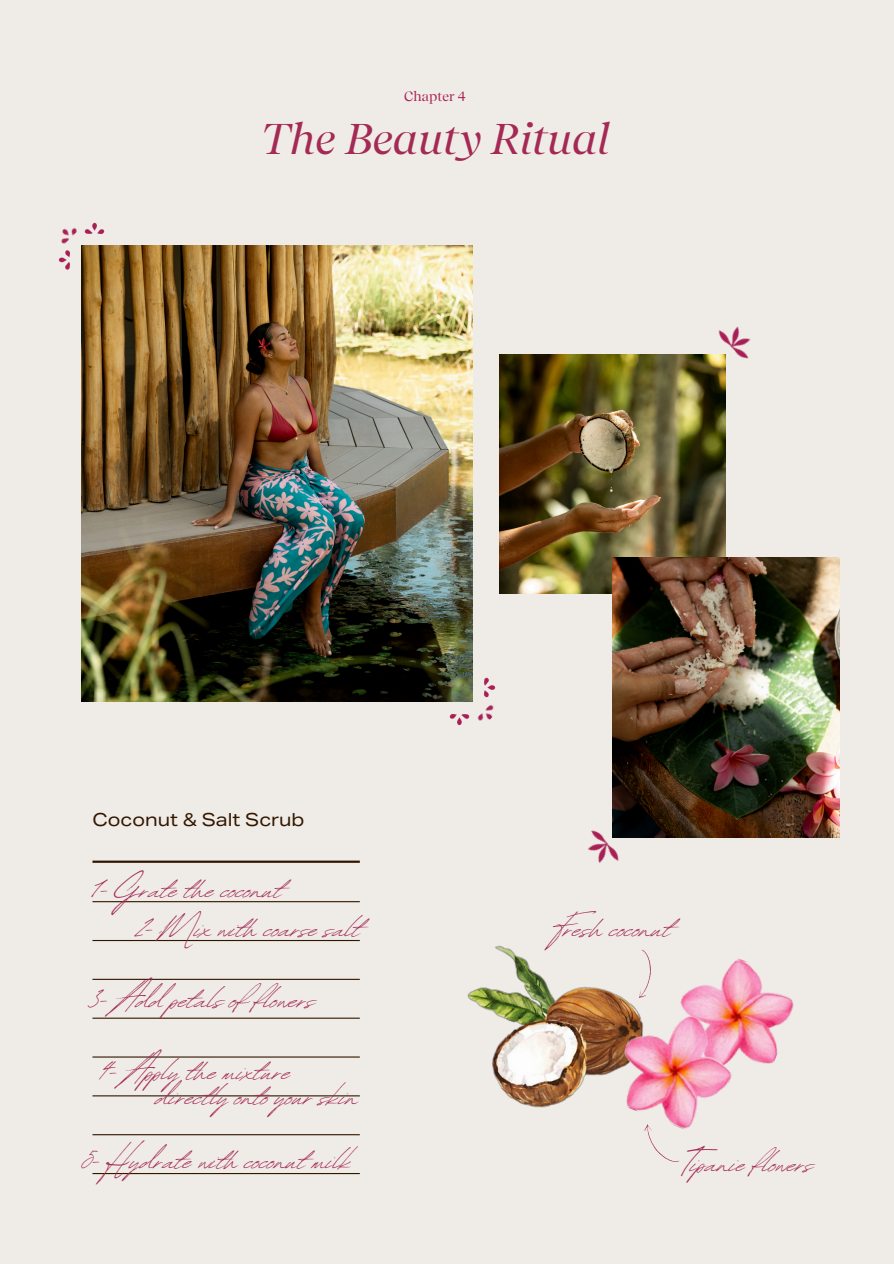
<style>
.page{position:relative;width:894px;height:1264px;background:#fff}
.page>*{position:absolute;margin:0;border:0;box-sizing:border-box;transform-origin:0 0}
.t1{font:italic 42.9px "Recife Display";color:#a42a55}
.t2{font:42px "Revive 80 Signature";color:#a42a55}
.t3{font:18px "Aktiv Grotesk Ex";color:#321600}
.t4{font:13.5px "Recife Display";color:#aa2256}
</style>
<div class="page">
<div style="left:0;top:0;width:893px;height:1263px;background:#efece7"></div>
<img style="left:81px;top:246px;width:391px;height:455px">
<img style="left:58px;top:250px;width:12px;height:20px">
<img style="left:84px;top:222px;width:21px;height:12px">
<img style="left:61px;top:228px;width:21px;height:19px">
<img style="left:484px;top:677px;width:11px;height:21px">
<img style="left:449px;top:714px;width:21px;height:11px">
<img style="left:472px;top:701px;width:22px;height:20px">
<img style="left:499px;top:354px;width:226px;height:239px">
<img style="left:612px;top:558px;width:226px;height:279px">
<svg style="left:643px;top:950px;width:8px;height:47px"></svg>
<svg style="left:649px;top:1138px;width:30px;height:24px"></svg>
<hr style="left:92px;top:1172px;width:268px;height:2px;background:#321600">
<hr style="left:92px;top:1134px;width:268px;height:1px;background:#321600">
<hr style="left:92px;top:1095px;width:268px;height:1px;background:#321600">
<hr style="left:92px;top:1056px;width:268px;height:1px;background:#321600">
<hr style="left:92px;top:1017px;width:268px;height:1px;background:#321600">
<hr style="left:92px;top:978px;width:268px;height:1px;background:#321600">
<hr style="left:92px;top:939px;width:268px;height:2px;background:#321600">
<hr style="left:92px;top:901px;width:268px;height:1px;background:#321600">
<hr style="left:92px;top:860px;width:268px;height:2px;background:#321600">
<img style="left:707px;top:326px;width:44px;height:46px">
<img style="left:587px;top:815px;width:41px;height:48px">
<img style="left:682px;top:958px;width:112px;height:106px">
<img style="left:467px;top:945px;width:176px;height:163px">
<img style="left:605px;top:998px;width:141px;height:140px">
<p class="t4" style="left:404px;top:89px;width:63px">Chapter 4</p>
<p class="t1" style="left:260px;top:113px;width:351px">The Beauty Ritual</p>
<p class="t3" style="left:92px;top:808px;width:213px">Coconut &amp; Salt Scrub</p>
<p class="t2" style="left:92px;top:857px;width:191px">1- Grate the coconut</p>
<p class="t2" style="left:138px;top:896px;width:224px">2- Mix with coarse salt</p>
<p class="t2" style="left:554px;top:896px;width:117px">Fresh coconut</p>
<p class="t2" style="left:89px;top:968px;width:227px">3- Ad petals of flowers</p>
<p class="t2" style="left:100px;top:1039px;width:192px">4- Ap ly the mixture</p>
<h2 class="t2" style="left:156px;top:1064px;width:204px">directly onto your skin</h2>
<p class="t2" style="left:82px;top:1129px;width:271px">5- Hydrate with coconut milk</p>
<p class="t2" style="left:684px;top:1132px;width:130px">Tipanie flowers</p>
</div>
